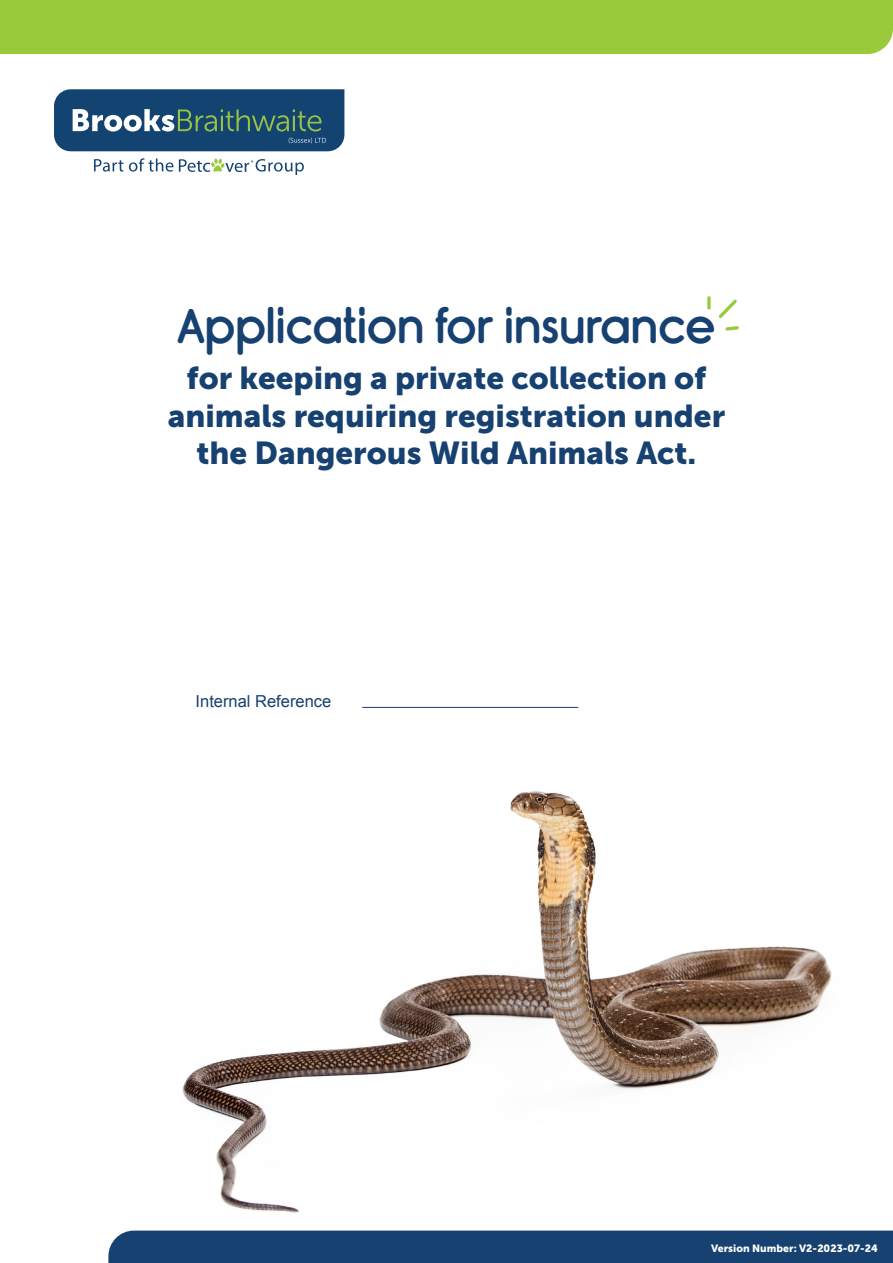
<style>
.page{position:relative;width:893px;height:1263px;background:#fff}
.page>*{position:absolute;margin:0;border:0;box-sizing:border-box;transform-origin:0 0}
.ParaStyle06_Leading{font:46.5px "Rimouski Sb";color:#174170}
.ParaStyle06_Leading-2{font:31.5px/37.5px "Museo Sans 900";color:#174170;text-align:center}
.ParaStyle01_Leading{font:16.5px "Arial";color:#174170}
.ParaStyle04_Leading{font:10.5px "Museo Sans 900";color:#fff}
</style>
<div class="page">
<img style="left:182px;top:791px;width:650px;height:422px">
<div style="left:108px;top:1230px;width:785px;height:33px;background:#174170"></div>
<hr style="left:362px;top:707px;width:216px;height:1px;background:#174170">
<div style="left:0;top:0;width:893px;height:54px;background:#99ca3b"></div>
<svg style="left:94px;top:158px;width:79px;height:14px"></svg>
<svg style="left:179px;top:158px;width:125px;height:17px"></svg>
<svg style="left:54px;top:89px;width:290px;height:62px;background:#2c587a"></svg>
<svg style="left:707px;top:296px;width:4px;height:14px"></svg>
<svg style="left:725px;top:326px;width:14px;height:5px"></svg>
<svg style="left:719px;top:299px;width:18px;height:19px"></svg>
<p class="ParaStyle06_Leading" style="left:177px;top:299px;width:540px">Application for insurance</p>
<p class="ParaStyle06_Leading-2" style="left:168px;top:359px;width:559px">for keeping a private collection of animals requiring registration under the Dangerous Wild Animals Act.</p>
<p class="ParaStyle01_Leading" style="left:196px;top:691px;width:137px">Internal Reference</p>
<p class="ParaStyle04_Leading" style="left:711px;top:1243px;width:168px">Version Number: V2-2023-07-24</p>
</div>
